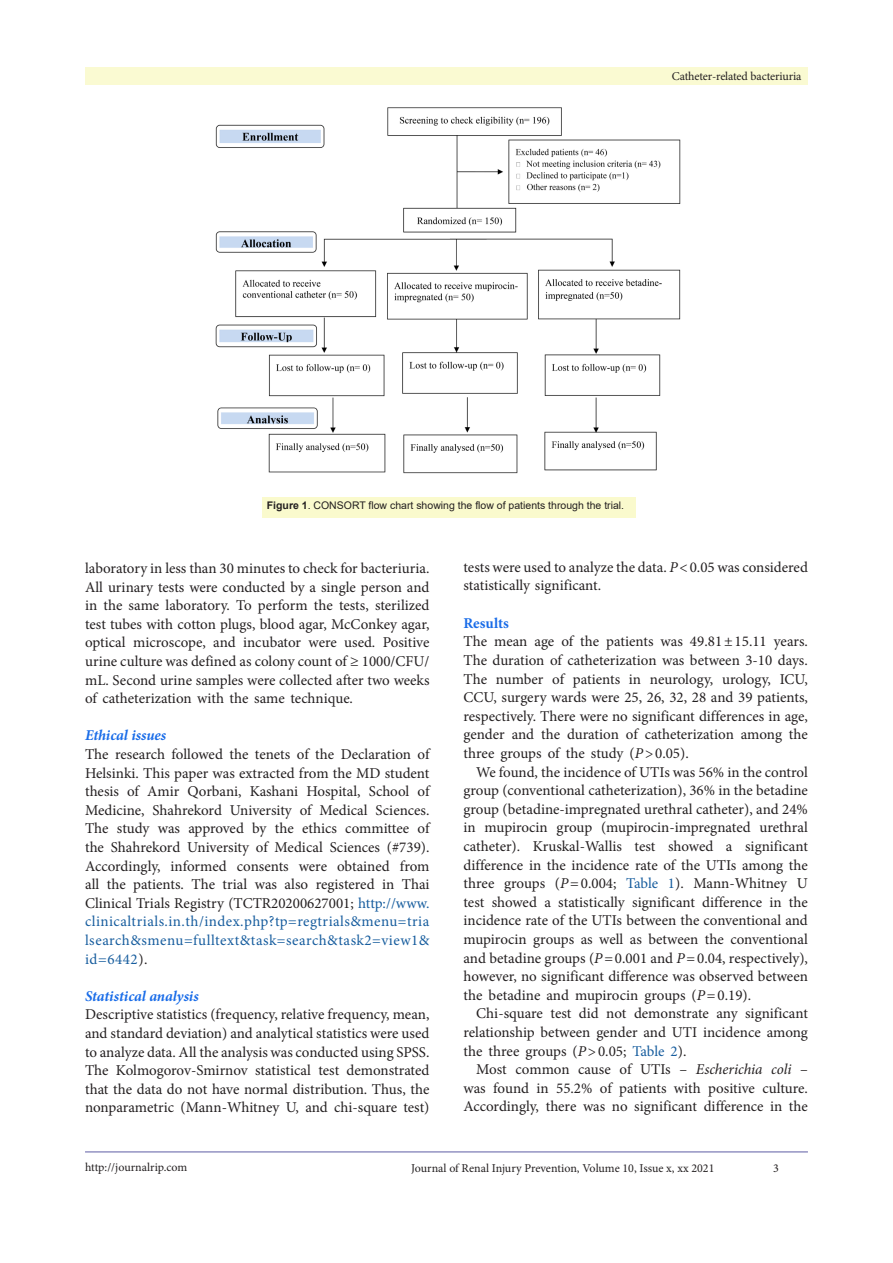
<style>
.page{position:relative;width:893px;height:1263px;background:#fff}
.page>*{position:absolute;margin:0;border:0;box-sizing:border-box;transform-origin:0 0}
.t1{font:15px/18.6px "Minion Pro";color:#231f20;text-align:justify}
.t2{font:italic 700 15px "Minion Pro";letter-spacing:-.005em;color:#196ce8}
.t3{font:700 15px "Minion Pro";color:#196ce8}
.t4{font:12px "Minion Pro";letter-spacing:-.005em;color:#231f20}
.t5{font:10.5px "Arial";color:#231f20}
.s1{font-weight:700}
.s2{color:#175d9e}
.s3{font-style:italic}
</style>
<div class="page">
<hr style="left:85px;top:1152px;width:723px;height:1px;background:#5e5ca5">
<div style="left:85px;top:68px;width:723px;height:17px;background:#fafad2"></div>
<div style="left:263px;top:497px;width:373px;height:21px;background:#fafacd"></div>
<img style="left:215px;top:107px;width:466px;height:367px">
<p class="t4" style="left:672px;top:68px;width:131px">Catheter-related bacteriuria</p>
<p class="t5" style="left:267px;top:498px;width:359px"><span class="s1">Figure 1</span>. CONSORT flow chart showing the flow of patients through the trial.</p>
<p class="t1" style="left:85px;top:559px;width:346px">laboratory in less than 30 minutes to check for bacteriuria.<br>All urinary tests were conducted by a single person and in the same laboratory. To perform the tests, sterilized test tubes with cotton plugs, blood agar, McConkey agar, optical microscope, and incubator were used. Positive urine culture was defined as colony count of ≥ 1000/CFU/ mL. Second urine samples were collected after two weeks of catheterization with the same technique.</p>
<p class="t2" style="left:85px;top:725px;width:83px">Ethical issues</p>
<p class="t1" style="left:85px;top:745px;width:346px">The research followed the tenets of the Declaration of Helsinki. This paper was extracted from the MD student thesis of Amir Qorbani, Kashani Hospital, School of Medicine, Shahrekord University of Medical Sciences.<br>The study was approved by the ethics committee of the Shahrekord University of Medical Sciences (#739).<br>Accordingly, informed consents were obtained from all the patients. The trial was also registered in Thai Clinical Trials Registry (TCTR20200627001; <span class="s2">http://www. clinicaltrials.in.th/index.php?tp=regtrials&amp;menu=tria lsearch&amp;smenu=fulltext&amp;task=search&amp;task2=view1&amp; id=6442</span>).</p>
<p class="t2" style="left:85px;top:985px;width:115px">Statistical analysis</p>
<p class="t1" style="left:85px;top:1005px;width:346px">Descriptive statistics (frequency, relative frequency, mean, and standard deviation) and analytical statistics were used to analyze data. All the analysis was conducted using SPSS.<br>The Kolmogorov-Smirnov statistical test demonstrated that the data do not have normal distribution. Thus, the nonparametric (Mann-Whitney U, and chi-square test)</p>
<p class="t1" style="left:463px;top:558px;width:346px">tests were used to analyze the data. <span class="s3">P</span>&lt;0.05 was considered statistically significant.</p>
<p class="t3" style="left:463px;top:612px;width:47px">Results</p>
<p class="t1" style="left:463px;top:632px;width:346px">The mean age of the patients was 49.81±15.11 years.<br>The duration of catheterization was between 3-10 days.<br>The number of patients in neurology, urology, ICU, CCU, surgery wards were 25, 26, 32, 28 and 39 patients, respectively. There were no significant differences in age, gender and the duration of catheterization among the three groups of the study (<span class="s3">P</span>&gt;0.05).</p>
<p class="t1" style="left:463px;top:762px;width:346px;text-indent:13px">We found, the incidence of UTIs was 56% in the control group (conventional catheterization), 36% in the betadine group (betadine-impregnated urethral catheter), and 24% in mupirocin group (mupirocin-impregnated urethral catheter). Kruskal-Wallis test showed a significant difference in the incidence rate of the UTIs among the three groups (<span class="s3">P</span>=0.004; <span class="s2">Table 1</span>). Mann-Whitney U test showed a statistically significant difference in the incidence rate of the UTIs between the conventional and mupirocin groups as well as between the conventional and betadine groups (<span class="s3">P</span>=0.001 and <span class="s3">P</span>=0.04, respectively), however, no significant difference was observed between the betadine and mupirocin groups (<span class="s3">P</span>=0.19).</p>
<p class="t1" style="left:463px;top:1004px;width:346px;text-indent:13px">Chi-square test did not demonstrate any significant relationship between gender and UTI incidence among the three groups (<span class="s3">P</span>&gt;0.05; <span class="s2">Table 2</span>).</p>
<p class="t1" style="left:463px;top:1060px;width:346px;text-indent:13px">Most common cause of UTIs – <span class="s3">Escherichia coli</span> – was found in 55.2% of patients with positive culture.<br>Accordingly, there was no significant difference in the</p>
<p class="t4" style="left:85px;top:1159px;width:104px">http://journalrip.com</p>
<p class="t4" style="left:411px;top:1160px;width:305px">Journal of Renal Injury Prevention, Volume 10, Issue x, xx 2021</p>
<p class="t4" style="left:773px;top:1160px;width:7px">3</p>
</div>
